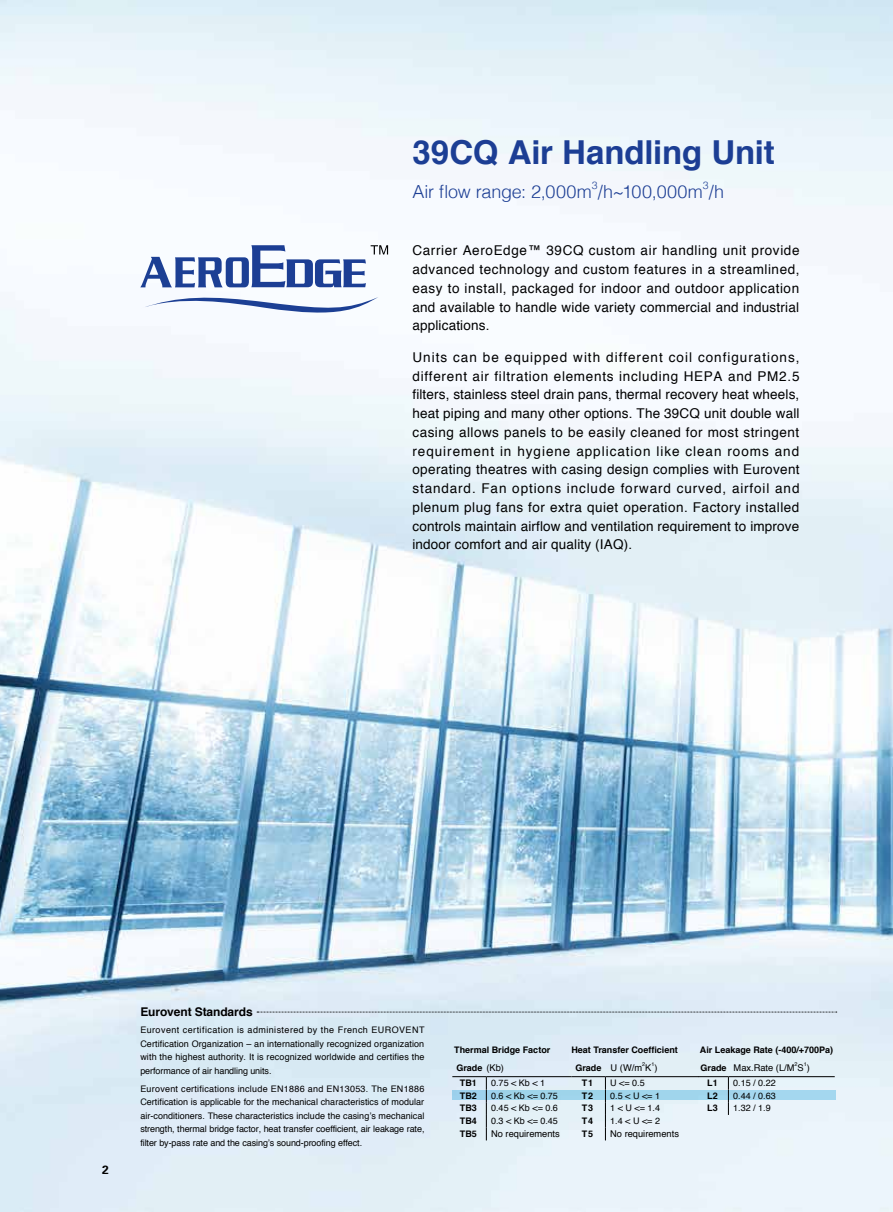
<style>
.page{position:relative;width:893px;height:1212px;background:#fff}
.page>*{position:absolute;margin:0;border:0;box-sizing:border-box;transform-origin:0 0}
.t1{font:700 33px "Helvetica";letter-spacing:-.005em;color:#1c3e94}
.t2{font:300 18px "Helvetica";letter-spacing:-.005em;color:#1c3e94}
.t3{font:13.5px/18.8px "Helvetica";letter-spacing:.01em;color:#000;text-align:justify}
.t4{font:700 12px "Helvetica";letter-spacing:-.01em;color:#000}
.t5{font:12px "FZDHTJW GB1 0";color:#000}
.t6{font:300 10.5px "Helvetica";color:#1c3e94}
.t7{font:9.3px "Helvetica";color:#000}
.t8{font:9px/13.5px "Helvetica";letter-spacing:-.01em;color:#000;text-align:justify}
.t9{font:700 9px/18px "Helvetica";color:#000}
.t10{font:5.4px "Helvetica";color:#000}
.s1{font-weight:400;font-size:9.3px}
.s2{font-weight:700;font-size:9px}
</style>
<div class="page">
<img style="left:0;top:0;width:893px;height:1212px">
<svg style="left:141px;top:295px;width:238px;height:24px"></svg>
<svg style="left:140px;top:245px;width:248px;height:42px"></svg>
<svg style="left:486px;top:1077px;width:1px;height:63px"></svg>
<hr style="left:452px;top:1076px;width:34px;height:1px;background:#000">
<hr style="left:486px;top:1076px;width:85px;height:1px;background:#000">
<div style="left:452px;top:1091px;width:384px;height:9px;background:#a0d5ec"></div>
<hr style="left:605px;top:1076px;width:94px;height:1px;background:#000">
<svg style="left:605px;top:1077px;width:1px;height:63px"></svg>
<hr style="left:571px;top:1076px;width:34px;height:1px;background:#000">
<hr style="left:728px;top:1076px;width:107px;height:1px;background:#000">
<svg style="left:699px;top:1076px;width:30px;height:39px"></svg>
<svg style="left:257px;top:1012px;width:580px;height:1px"></svg>
<h1 class="t1" style="left:412px;top:126px;width:364px">39CQ Air Handling Unit</h1>
<h2 class="t2" style="left:412px;top:176px;width:313px">Air flow range: 2,000m /h~100,000m /h</h2>
<p class="t6" style="left:592px;top:177px;width:7px">3</p>
<p class="t6" style="left:703px;top:177px;width:7px">3</p>
<p class="t3" style="left:412px;top:242px;width:389px">Carrier AeroEdge™ 39CQ custom air handling unit provide advanced technology and custom features in a streamlined, easy to install, packaged for indoor and outdoor application and available to handle wide variety commercial and industrial applications.</p>
<p class="t3" style="left:412px;top:348px;width:389px">Units can be equipped with different coil configurations, different air filtration elements including HEPA and PM2.5 filters, stainless steel drain pans, thermal recovery heat wheels, heat piping and many other options. The 39CQ unit double wall casing allows panels to be easily cleaned for most stringent requirement in hygiene application like clean rooms and operating theatres with casing design complies with Eurovent standard. Fan options include forward curved, airfoil and plenum plug fans for extra quiet operation. Factory installed controls maintain airflow and ventilation requirement to improve indoor comfort and air quality (IAQ).</p>
<p class="t5" style="left:102px;top:1163px;width:8px">2</p>
<p class="t4" style="left:140px;top:1001px;width:114px">Eurovent Standards</p>
<p class="t8" style="left:140px;top:1024px;width:286px">Eurovent certification is administered by the French EUROVENT Certification Organization – an internationally recognized organization with the highest authority. It is recognized worldwide and certifies the performance of air handling units.</p>
<p class="t8" style="left:140px;top:1082px;width:286px">Eurovent certifications include EN1886 and EN13053. The EN1886<br>Certification is applicable for the mechanical characteristics of modular air-conditioners. These characteristics include the casing’s mechanical strength, thermal bridge factor, heat transfer coefficient, air leakage rate, filter by-pass rate and the casing’s sound-proofing effect.</p>
<p class="t9" style="left:454px;top:1041px;width:98px">Thermal Bridge Factor<br>Grade <span class="s1">(Kb)</span></p>
<p class="t9" style="left:460px;top:1074px;width:19px">TB1</p>
<p class="t8" style="left:491px;top:1076px;width:56px">0.75 &lt; Kb &lt; 1</p>
<p class="t9" style="left:460px;top:1086px;width:19px">TB2</p>
<p class="t8" style="left:491px;top:1089px;width:68px">0.6 &lt; Kb &lt;= 0.75</p>
<p class="t9" style="left:460px;top:1099px;width:19px">TB3</p>
<p class="t8" style="left:491px;top:1101px;width:68px">0.45 &lt; Kb &lt;= 0.6</p>
<p class="t9" style="left:460px;top:1112px;width:19px">TB4</p>
<p class="t8" style="left:491px;top:1114px;width:68px">0.3 &lt; Kb &lt;= 0.45</p>
<p class="t9" style="left:460px;top:1125px;width:19px">TB5</p>
<p class="t7" style="left:491px;top:1126px;width:70px">No requirements</p>
<p class="t9" style="left:571px;top:1041px;width:108px">Heat Transfer Coefficient</p>
<p class="t10" style="left:642px;top:1060px;width:5px">2</p>
<p class="t10" style="left:651px;top:1060px;width:5px">1</p>
<p class="t7" style="left:575px;top:1060px;width:84px"><span class="s2">Grade</span> U (W/m K )</p>
<p class="t9" style="left:582px;top:1074px;width:13px">T 1</p>
<p class="t8" style="left:610px;top:1076px;width:36px">U &lt;= 0.5</p>
<p class="t9" style="left:582px;top:1086px;width:13px">T 2</p>
<p class="t8" style="left:610px;top:1089px;width:51px">0.5 &lt; U &lt;= 1</p>
<p class="t9" style="left:582px;top:1099px;width:13px">T 3</p>
<p class="t8" style="left:610px;top:1101px;width:51px">1 &lt; U &lt;= 1.4</p>
<p class="t9" style="left:582px;top:1112px;width:13px">T 4</p>
<p class="t8" style="left:610px;top:1114px;width:51px">1.4 &lt; U &lt;= 2</p>
<p class="t9" style="left:582px;top:1125px;width:13px">T 5</p>
<p class="t7" style="left:610px;top:1126px;width:70px">No requirements</p>
<p class="t9" style="left:700px;top:1041px;width:135px">Air Leakage Rate (-400/+700Pa)</p>
<p class="t10" style="left:795px;top:1060px;width:5px">2</p>
<p class="t10" style="left:804px;top:1060px;width:5px">1</p>
<p class="t7" style="left:700px;top:1060px;width:111px"><span class="s2">Grade</span> Max.Rate (L/M S )</p>
<p class="t9" style="left:707px;top:1074px;width:12px">L1</p>
<p class="t8" style="left:733px;top:1076px;width:44px">0.15 / 0.22</p>
<p class="t9" style="left:707px;top:1086px;width:12px">L2</p>
<p class="t8" style="left:733px;top:1089px;width:44px">0.44 / 0.63</p>
<p class="t9" style="left:707px;top:1099px;width:12px">L3</p>
<p class="t8" style="left:733px;top:1101px;width:39px">1.32 / 1.9</p>
</div>
